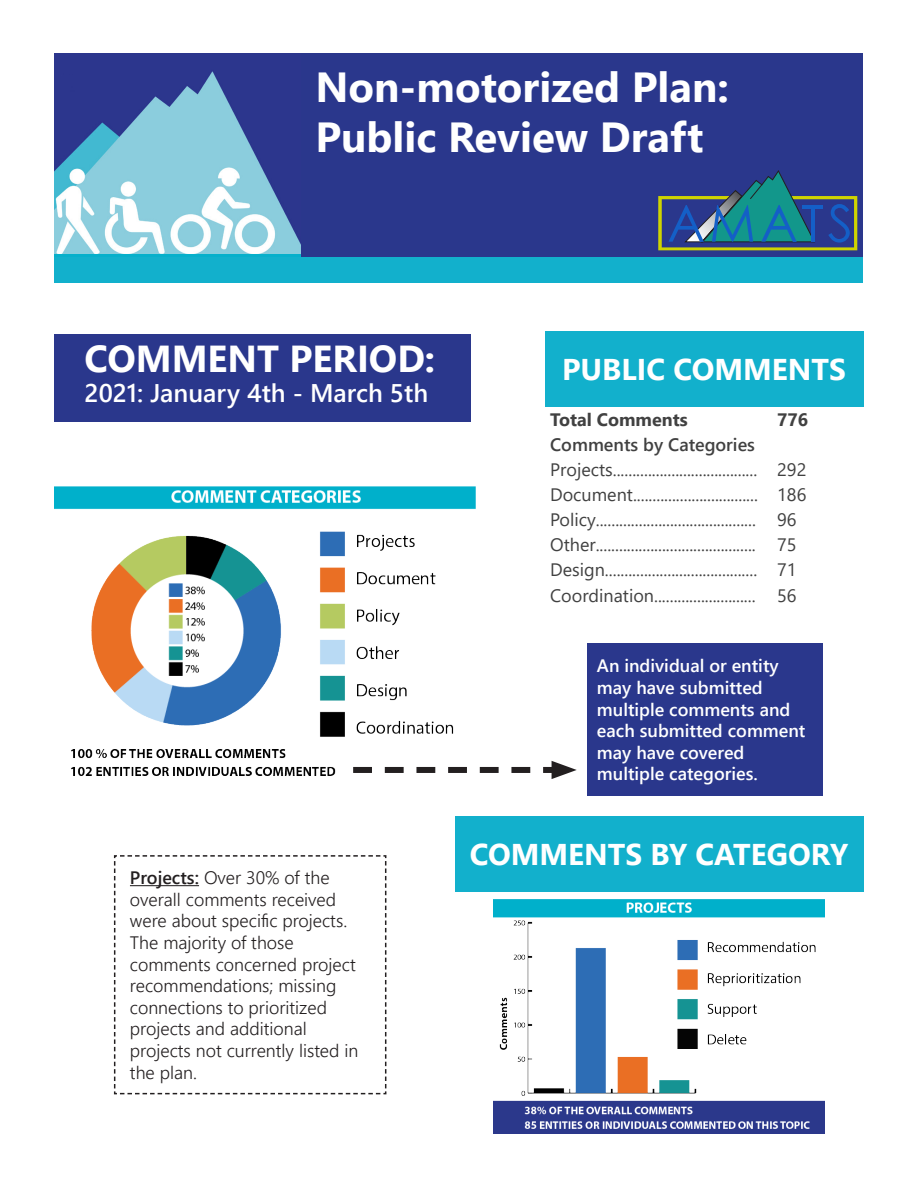
<style>
.page{position:relative;width:918px;height:1188px;background:#fff}
.page>*{position:absolute;margin:0;border:0;box-sizing:border-box;transform-origin:0 0}
.t1{font:700 42px "Segoe UI";color:#fff}
.t2{font:700 37.5px "Segoe UI";color:#fff}
.t3{font:700 30px "Segoe UI";color:#fff}
.t4{font:600 25.5px "Segoe UI";color:#fff}
.t5{font:18px "Segoe UI";color:#414141}
.t6{font:300 18px/21.6px "Segoe UI";color:#231f20}
.t7{font:600 18px/21.6px "Segoe UI";color:#fff}
.t8{font:600 18px "Segoe UI";color:#414141}
.t9{font:700 18px "Segoe UI";color:#414141}
.s1{font-weight:600}
</style>
<div class="page">
<img style="left:54px;top:53px;width:248px;height:201px">
<div style="left:54px;top:254px;width:248px;height:28px;background:#07b0cb"></div>
<div style="left:302px;top:53px;width:561px;height:209px;background:#2a378c"></div>
<div style="left:55px;top:257px;width:808px;height:26px;background:#12b0cc"></div>
<svg style="left:658px;top:170px;width:199px;height:80px"></svg>
<div style="left:545px;top:332px;width:318px;height:75px;background:#12b0cc"></div>
<div style="left:455px;top:817px;width:408px;height:75px;background:#12b0cc"></div>
<img style="left:55px;top:487px;width:421px;height:289px">
<div style="left:588px;top:644px;width:235px;height:152px;background:#2a378c"></div>
<svg style="left:353px;top:761px;width:224px;height:18px"></svg>
<div style="left:55px;top:335px;width:416px;height:87px;background:#2a378c"></div>
<img style="left:494px;top:900px;width:331px;height:234px">
<svg style="left:113px;top:855px;width:274px;height:240px"></svg>
<p class="t1" style="left:315px;top:47px;width:415px">Non-motorized Plan:</p>
<p class="t1" style="left:315px;top:98px;width:389px">Public Review Draft</p>
<p class="t2" style="left:85px;top:323px;width:352px">COMMENT PERIOD:</p>
<p class="t4" style="left:85px;top:369px;width:345px">2021: January 4th - March 5th</p>
<p class="t6" style="left:130px;top:865px;width:230px"><span class="s1">Projects:</span> Over 30% of the overall comments received were about specific projects.<br>The majority of those comments concerned project recommendations; missing connections to prioritized projects and additional projects not currently listed in the plan.</p>
<p class="t3" style="left:562px;top:341px;width:285px">PUBLIC COMMENTS</p>
<p class="t9" style="left:550px;top:402px;width:139px">Total Comments</p>
<p class="t9" style="left:777px;top:402px;width:33px">776</p>
<p class="t8" style="left:550px;top:428px;width:206px">Comments by Categories</p>
<p class="t5" style="left:550px;top:453px;width:209px">Projects.....................................</p>
<p class="t5" style="left:777px;top:453px;width:31px">292</p>
<p class="t5" style="left:550px;top:478px;width:209px">Document................................</p>
<p class="t5" style="left:777px;top:478px;width:31px">186</p>
<p class="t5" style="left:550px;top:503px;width:207px">Policy.........................................</p>
<p class="t5" style="left:777px;top:503px;width:21px">96</p>
<p class="t5" style="left:550px;top:528px;width:207px">Other.........................................</p>
<p class="t5" style="left:777px;top:528px;width:21px">75</p>
<p class="t5" style="left:550px;top:553px;width:209px">Design.......................................</p>
<p class="t5" style="left:777px;top:553px;width:21px">71</p>
<p class="t5" style="left:550px;top:578px;width:207px">Coordination..........................</p>
<p class="t5" style="left:777px;top:578px;width:21px">56</p>
<p class="t7" style="left:597px;top:654px;width:210px">An individual or entity may have submitted multiple comments and each submitted comment may have covered multiple categories.</p>
<p class="t3" style="left:470px;top:826px;width:380px">COMMENTS BY CATEGORY</p>
</div>
